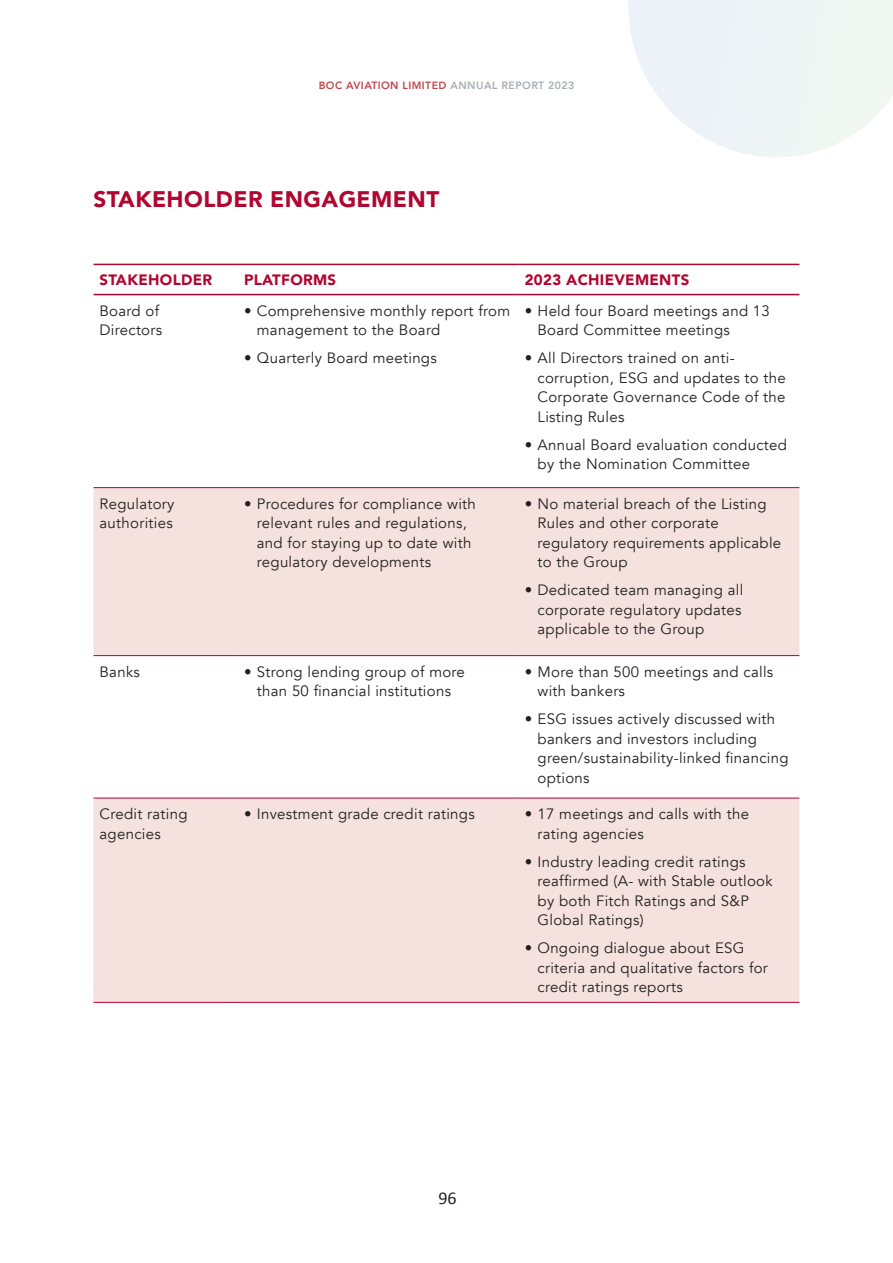
<style>
.page{position:relative;width:893px;height:1263px;background:#fff}
.page>*{position:absolute;margin:0;border:0;box-sizing:border-box;transform-origin:0 0}
.t1{font:900 22.5px "Avenir";letter-spacing:.02em;color:#b00630}
.t2{font:18px "Calibri";color:#231f20}
.t3{font:15px/19.5px "Avenir";letter-spacing:.02em;color:#231f20}
.t4{font:900 15px "Avenir";letter-spacing:.02em;color:#b00630}
.t5{font:800 10.5px "Avenir";letter-spacing:.04em;color:#bf464b}
.s1{color:#a8aeb4}
</style>
<div class="page">
<svg style="left:628px;top:0;width:265px;height:157px"></svg>
<svg style="left:94px;top:488px;width:705px;height:514px;fill:#f5e1dd"></svg>
<hr style="left:94px;top:264px;width:144px;height:1px;background:#b00630">
<hr style="left:238px;top:264px;width:281px;height:1px;background:#b00630">
<hr style="left:519px;top:264px;width:280px;height:1px;background:#b00630">
<hr style="left:94px;top:294px;width:144px;height:1px;background:#b00630">
<hr style="left:238px;top:294px;width:281px;height:1px;background:#b00630">
<hr style="left:519px;top:294px;width:280px;height:1px;background:#b00630">
<hr style="left:94px;top:487px;width:144px;height:1px;background:#b00630">
<hr style="left:238px;top:487px;width:281px;height:1px;background:#b00630">
<hr style="left:519px;top:487px;width:280px;height:1px;background:#b00630">
<hr style="left:94px;top:655px;width:144px;height:1px;background:#b00630">
<hr style="left:238px;top:655px;width:281px;height:1px;background:#b00630">
<hr style="left:519px;top:655px;width:280px;height:1px;background:#b00630">
<hr style="left:94px;top:798px;width:144px;height:1px;background:#b00630">
<hr style="left:238px;top:798px;width:281px;height:1px;background:#b00630">
<hr style="left:519px;top:798px;width:280px;height:1px;background:#b00630">
<hr style="left:94px;top:1002px;width:144px;height:1px;background:#b00630">
<hr style="left:238px;top:1002px;width:281px;height:1px;background:#b00630">
<hr style="left:519px;top:1002px;width:280px;height:1px;background:#b00630">
<p class="t5" style="left:319px;top:77px;width:257px">BOC AVIATION LIMITED <span class="s1">ANNUAL REPORT 2023</span></p>
<p class="t1" style="left:94px;top:180px;width:347px">STAKEHOLDER ENGAGEMENT</p>
<p class="t4" style="left:100px;top:267px;width:114px">STAKEHOLDER</p>
<p class="t4" style="left:244px;top:267px;width:94px">PLATFORMS</p>
<p class="t4" style="left:525px;top:267px;width:166px">2023 ACHIEVEMENTS</p>
<p class="t3" style="left:100px;top:301px;width:61px">Board of</p>
<p class="t3" style="left:100px;top:320px;width:64px">Directors</p>
<p class="t3" style="left:257px;top:301px;width:255px;text-indent:-13px">• Comprehensive monthly report from management to the Board</p>
<p class="t3" style="left:244px;top:348px;width:194px">• Quarterly Board meetings</p>
<p class="t3" style="left:537px;top:301px;width:234px;text-indent:-13px">• Held four Board meetings and 13<br>Board Committee meetings</p>
<p class="t3" style="left:537px;top:348px;width:250px;text-indent:-13px">• All Directors trained on anti&shy;corruption, ESG and updates to the<br>Corporate Governance Code of the<br>Listing Rules</p>
<p class="t3" style="left:537px;top:435px;width:251px;text-indent:-13px">• Annual Board evaluation conducted by the Nomination Committee</p>
<p class="t3" style="left:100px;top:494px;width:76px">Regulatory</p>
<p class="t3" style="left:100px;top:513px;width:75px">authorities</p>
<p class="t3" style="left:257px;top:494px;width:220px;text-indent:-13px">• Procedures for compliance with relevant rules and regulations, and for staying up to date with regulatory developments</p>
<p class="t3" style="left:537px;top:494px;width:245px;text-indent:-13px">• No material breach of the Listing<br>Rules and other corporate regulatory requirements applicable to the Group</p>
<p class="t3" style="left:537px;top:580px;width:207px;text-indent:-13px">• Dedicated team managing all corporate regulatory updates applicable to the Group</p>
<p class="t3" style="left:100px;top:662px;width:42px">Banks</p>
<p class="t3" style="left:244px;top:662px;width:222px;text-align:center">• Strong lending group of more than 50 financial institutions</p>
<p class="t3" style="left:537px;top:662px;width:237px;text-indent:-13px">• More than 500 meetings and calls with bankers</p>
<p class="t3" style="left:537px;top:709px;width:253px;text-indent:-13px">• ESG issues actively discussed with bankers and investors including green/sustainability-linked financing options</p>
<p class="t3" style="left:100px;top:804px;width:89px">Credit rating agencies</p>
<p class="t3" style="left:244px;top:804px;width:232px">• Investment grade credit ratings</p>
<p class="t3" style="left:537px;top:804px;width:213px;text-indent:-13px">• 17 meetings and calls with the rating agencies</p>
<p class="t3" style="left:537px;top:852px;width:237px;text-indent:-13px">• Industry leading credit ratings reaffirmed (A- with Stable outlook by both Fitch Ratings and S&amp;P<br>Global Ratings)</p>
<p class="t3" style="left:537px;top:938px;width:232px;text-indent:-13px">• Ongoing dialogue about ESG criteria and qualitative factors for credit ratings reports</p>
<p class="t2" style="left:438px;top:1185px;width:20px">96</p>
</div>
